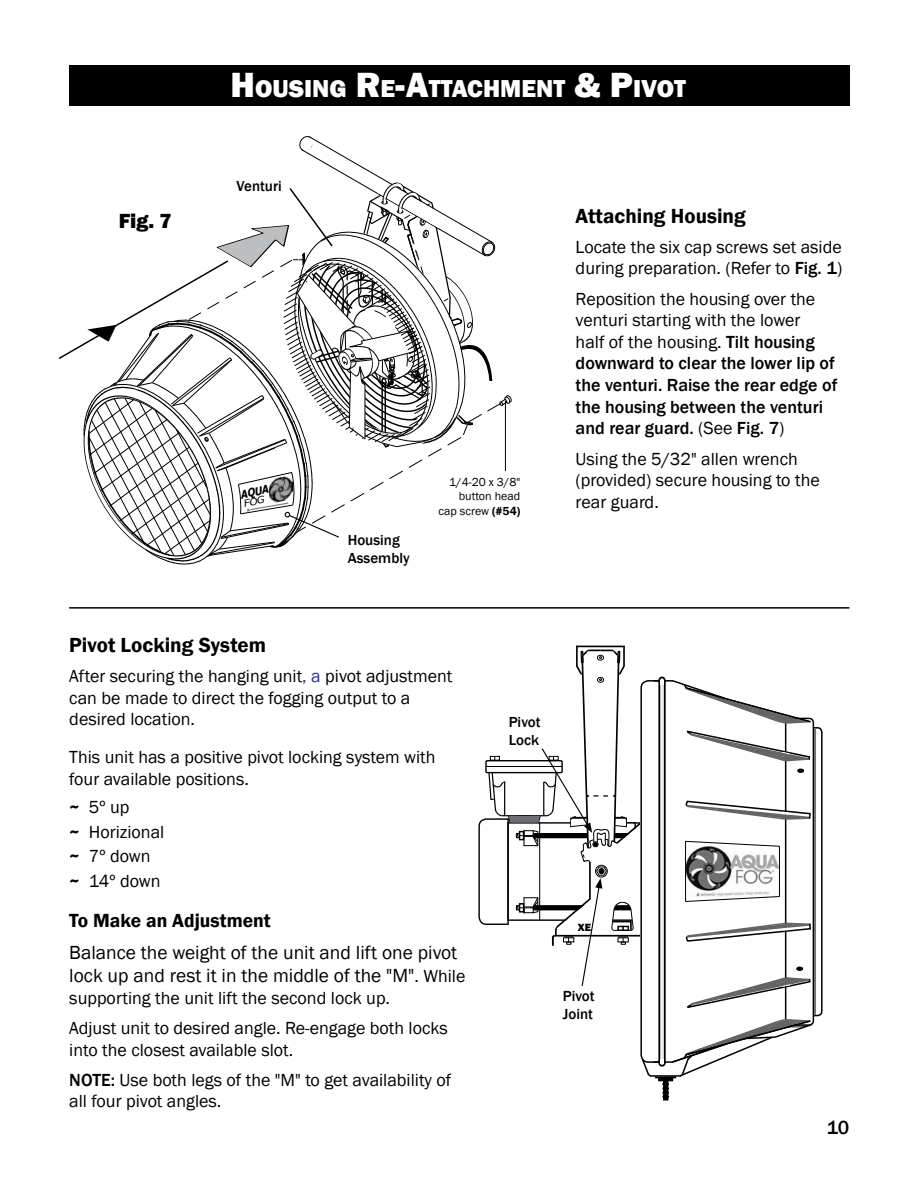
<style>
.page{position:relative;width:918px;height:1188px;background:#fff}
.page>*{position:absolute;margin:0;border:0;box-sizing:border-box;transform-origin:0 0}
.t1{font:800 25.2px "Franklin Gothic";color:#fff}
.t2{font:600 21px "Franklin Gothic";color:#000}
.t3{font:800 21px "Franklin Gothic";color:#000}
.t4{font:19.5px/23.4px "Franklin Gothic";color:#000}
.t5{font:600 19.5px "Franklin Gothic";color:#000}
.t6{font:500 19.5px "Franklin Gothic";color:#000}
.t7{font:18px/21.6px "Franklin Gothic";color:#000}
.t8{font:500 18px/21.6px "Franklin Gothic";color:#000}
.t9{font:500 15px/18px "Franklin Gothic";color:#000}
.t10{font:12px/14.4px "Franklin Gothic";color:#000;text-align:right}
.t11{font:italic 700 11.25px "Tahoma";color:#000;scale:.9 1}
.t12{font:800 10.8px "Franklin Gothic";color:#000}
.s1{font-size:36px}
.s2{font-weight:600}
.s3{font-weight:500}
.s4{font-weight:400}
.s5{color:#2e3192}
.s6{font-size:18px}
</style>
<div class="page">
<div style="left:478px;top:818px;width:39px;height:107px;border:1px solid #000;border-radius:7px"></div>
<div style="left:485px;top:760px;width:78px;height:13px;border:1px solid #000"></div>
<hr style="left:486px;top:766px;width:76px;height:1px;background:#000">
<div style="left:806px;top:727px;width:17px;height:289px;border:2px solid #000;border-radius:4px"></div>
<div style="left:786px;top:718px;width:27px;height:307px;background:#fff;border-radius:4px"></div>
<div style="left:785px;top:718px;width:29px;height:308px;border:2px solid #000;border-radius:4px"></div>
<div style="left:663px;top:1080px;width:5px;height:21px;border:2px solid #000"></div>
<hr style="left:814px;top:728px;width:2px;height:287px;background:#6d6e71">
<svg style="left:641px;top:1018px;width:172px;height:80px"></svg>
<div style="left:69px;top:65px;width:780px;height:41px;background:#000"></div>
<svg style="left:488px;top:646px;width:324px;height:363px"></svg>
<hr style="left:69px;top:607px;width:780px;height:2px;background:#000">
<svg style="left:58px;top:136px;width:454px;height:429px"></svg>
<h1 class="t1" style="left:231px;top:72px;width:457px"><span class="s1">H</span>OUSING <span class="s1">R</span>E<span class="s1">-A</span>TTACHMENT <span class="s1">&amp; P</span>IVOT</h1>
<p class="t3" style="left:119px;top:208px;width:55px">Fig. 7</p>
<p class="t9" style="left:237px;top:177px;width:47px">Venturi</p>
<p class="t11" style="left:239px;top:487px;width:33px;rotate:-12deg">AQUA</p>
<p class="t9" style="left:348px;top:531px;width:63px">Housing<br>Assembly</p>
<p class="t10" style="left:439px;top:475px;width:83px">1/4-20 x 3/8" button head cap screw <span class="s2">(#54)</span></p>
<p class="t2" style="left:576px;top:203px;width:172px">Attaching Housing</p>
<p class="t7" style="left:576px;top:236px;width:268px">Locate the six cap screws set aside during preparation. (Refer to <span class="s3">Fig. 1</span>)</p>
<p class="t8" style="left:576px;top:288px;width:263px"><span class="s4">Reposition the housing over the venturi starting with the lower<br>half of the housing.</span> Tilt housing downward to clear the lower lip of the venturi. Raise the rear edge of the housing between the venturi and rear guard. <span class="s4">(See</span> Fig. 7<span class="s4">)</span></p>
<p class="t7" style="left:576px;top:448px;width:246px">Using the 5/32" allen wrench (provided) secure housing to the rear guard.</p>
<p class="t2" style="left:69px;top:632px;width:198px">Pivot Locking System</p>
<p class="t7" style="left:69px;top:666px;width:385px">After securing the hanging unit<span class="s5">, a</span> pivot adjustment can be made to direct the fogging output to a desired location.</p>
<p class="t7" style="left:69px;top:747px;width:368px">This unit has a positive pivot locking system with four available positions.</p>
<p class="t7" style="left:69px;top:795px;width:97px;line-height:24.9px"><span class="s2">~</span> 5º up<br><span class="s2">~</span> Horizional <span class="s2">~</span> 7º down <span class="s2">~</span> 14º down</p>
<p class="t5" style="left:69px;top:908px;width:203px">To Make an Adjustment</p>
<p class="t4" style="left:69px;top:941px;width:398px">Balance the weight of the unit and lift one pivot lock up and rest it in the middle of the "M"<span class="s6">. While</span></p>
<p class="t7" style="left:69px;top:983px;width:380px;line-height:30.2px">supporting the unit lift the second lock up.<br>Adjust unit to desired angle. Re-engage both locks</p>
<p class="t7" style="left:69px;top:1035px;width:383px;line-height:30.2px">into the closest available slot.<br><span class="s3">NOTE:</span> Use both legs of the "M" to get availability of</p>
<p class="t7" style="left:69px;top:1091px;width:154px">all four pivot angles.</p>
<p class="t9" style="left:509px;top:713px;width:33px">Pivot<br>Lock</p>
<p class="t12" style="left:578px;top:920px;width:15px">XE</p>
<p class="t9" style="left:563px;top:987px;width:33px">Pivot<br>Joint</p>
<p class="t6" style="left:827px;top:1116px;width:24px">10</p>
</div>
